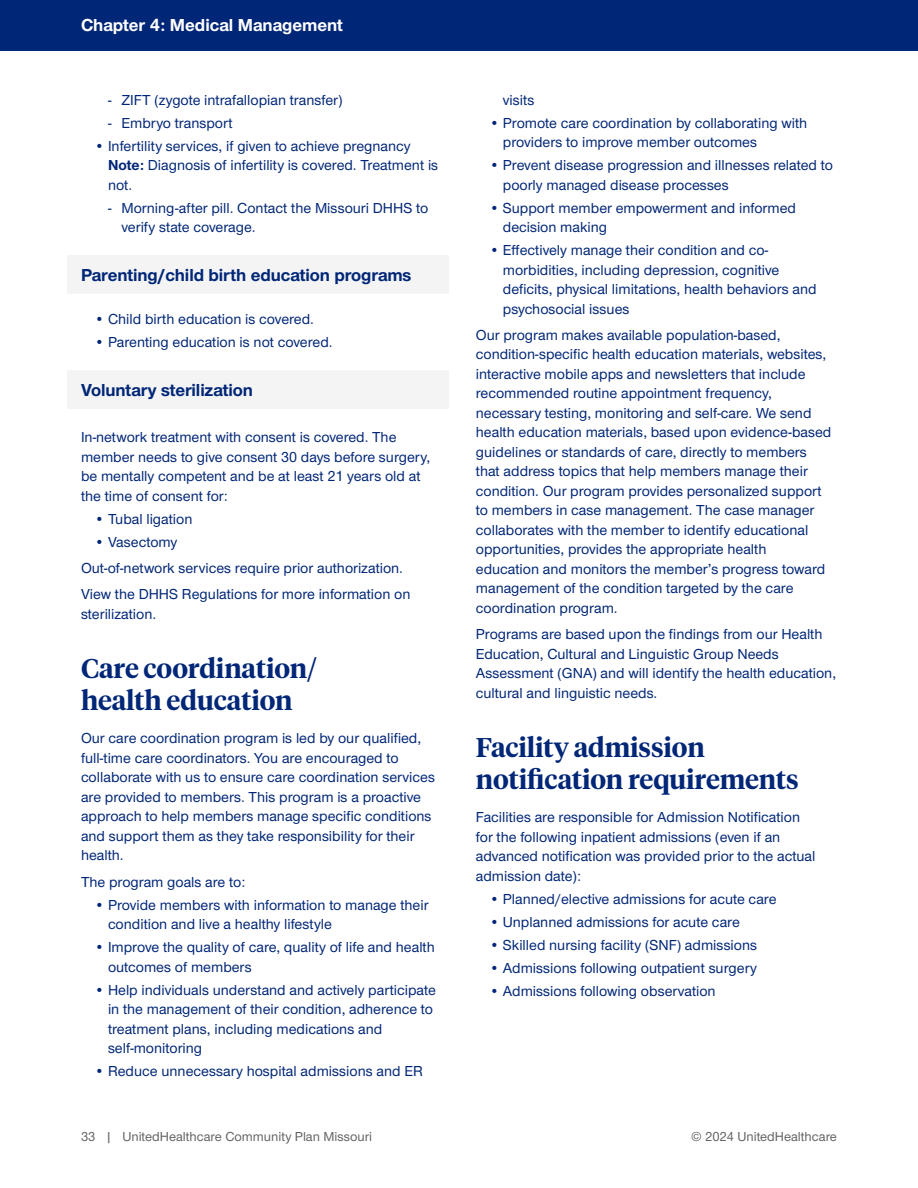
<style>
.page{position:relative;width:918px;height:1188px;background:#fff}
.page>*{position:absolute;margin:0;border:0;box-sizing:border-box;transform-origin:0 0}
.BLUE_MAIN_HEADER_NEW{font:600 27px/32.4px "UHC Serif Headline";letter-spacing:-.005em;color:#002677}
.BLUE_SUBHEAD_NEW{font:700 18px "UHC Sans";letter-spacing:-.005em;color:#002677}
.t1{font:700 18px "UHC Sans";color:#fff}
.BODY{font:500 15px/19.5px "UHC Sans";color:#002677}
.t2{font:13.5px "UHC Sans";color:#636366}
.s1{font-weight:400}
.s2{font-weight:700}
</style>
<div class="page">
<div style="left:0;top:0;width:918px;height:51px;background:#002677"></div>
<div style="left:68px;top:255px;width:381px;height:38px;background:#f4f4f4"></div>
<div style="left:68px;top:370px;width:381px;height:38px;background:#f4f4f4"></div>
<p class="t1" style="left:81px;top:13px;width:264px">Chapter 4: Medical Management</p>
<p class="BODY" style="left:108px;top:89px;width:236px"><span class="s1">-</span> ZIFT (zygote intrafallopian transfer)</p>
<p class="BODY" style="left:108px;top:112px;width:126px"><span class="s1">-</span> Embryo transport</p>
<p class="BODY" style="left:108px;top:135px;width:332px;text-indent:-14px">• Infertility services, if given to achieve pregnancy<br><span class="s2">Note:</span> Diagnosis of infertility is covered. Treatment is not.</p>
<p class="BODY" style="left:122px;top:197px;width:308px;text-indent:-14px"><span class="s1">-</span> Morning-after pill. Contact the Missouri DHHS to verify state coverage.</p>
<p class="BLUE_SUBHEAD_NEW" style="left:81px;top:263px;width:332px">Parenting/child birth education programs</p>
<p class="BODY" style="left:94px;top:309px;width:221px">• Child birth education is covered.</p>
<p class="BODY" style="left:94px;top:332px;width:239px">• Parenting education is not covered.</p>
<p class="BLUE_SUBHEAD_NEW" style="left:81px;top:377px;width:174px">Voluntary sterilization</p>
<p class="BODY" style="left:81px;top:427px;width:351px">In-network treatment with consent is covered. The member needs to give consent 30 days before surgery, be mentally competent and be at least 21 years old at the time of consent for:</p>
<p class="BODY" style="left:94px;top:508px;width:99px">• Tubal ligation</p>
<p class="BODY" style="left:94px;top:531px;width:84px">• Vasectomy</p>
<p class="BODY" style="left:81px;top:557px;width:324px">Out-of-network services require prior authorization.</p>
<p class="BODY" style="left:81px;top:584px;width:331px">View the DHHS Regulations for more information on sterilization.</p>
<p class="BLUE_MAIN_HEADER_NEW" style="left:81px;top:651px;width:238px">Care coordination/ health education</p>
<p class="BODY" style="left:81px;top:728px;width:356px">Our care coordination program is led by our qualified, full-time care coordinators. You are encouraged to collaborate with us to ensure care coordination services are provided to members. This program is a proactive approach to help members manage specific conditions and support them as they take responsibility for their health.</p>
<p class="BODY" style="left:81px;top:871px;width:166px">The program goals are to:</p>
<p class="BODY" style="left:108px;top:894px;width:322px;text-indent:-14px">• Provide members with information to manage their condition and live a healthy lifestyle</p>
<p class="BODY" style="left:108px;top:937px;width:328px;text-indent:-14px">• Improve the quality of care, quality of life and health outcomes of members</p>
<p class="BODY" style="left:108px;top:979px;width:329px;text-indent:-14px">• Help individuals understand and actively participate in the management of their condition, adherence to treatment plans, including medications and self-monitoring</p>
<p class="BODY" style="left:94px;top:1061px;width:330px">• Reduce unnecessary hospital admissions and ER</p>
<p class="BODY" style="left:503px;top:89px;width:33px">visits</p>
<p class="BODY" style="left:503px;top:112px;width:306px;text-indent:-14px">• Promote care coordination by collaborating with providers to improve member outcomes</p>
<p class="BODY" style="left:503px;top:155px;width:332px;text-indent:-14px">• Prevent disease progression and illnesses related to poorly managed disease processes</p>
<p class="BODY" style="left:503px;top:197px;width:295px;text-indent:-14px">• Support member empowerment and informed decision making</p>
<p class="BODY" style="left:503px;top:240px;width:315px;text-indent:-14px">• Effectively manage their condition and co&shy;morbidities, including depression, cognitive deficits, physical limitations, health behaviors and psychosocial issues</p>
<p class="BODY" style="left:476px;top:324px;width:357px">Our program makes available population-based, condition-specific health education materials, websites, interactive mobile apps and newsletters that include recommended routine appointment frequency, necessary testing, monitoring and self-care. We send health education materials, based upon evidence-based guidelines or standards of care, directly to members that address topics that help members manage their condition. Our program provides personalized support to members in case management. The case manager collaborates with the member to identify educational opportunities, provides the appropriate health education and monitors the member’s progress toward management of the condition targeted by the care coordination program.</p>
<p class="BODY" style="left:476px;top:624px;width:362px">Programs are based upon the findings from our Health Education, Cultural and Linguistic Group Needs Assessment (GNA) and will identify the health education, cultural and linguistic needs.</p>
<p class="BLUE_MAIN_HEADER_NEW" style="left:476px;top:730px;width:324px">Facility admission notification requirements</p>
<p class="BODY" style="left:476px;top:807px;width:341px">Facilities are responsible for Admission Notification for the following inpatient admissions (even if an advanced notification was provided prior to the actual admission date):</p>
<p class="BODY" style="left:489px;top:888px;width:289px">• Planned/elective admissions for acute care</p>
<p class="BODY" style="left:489px;top:911px;width:252px">• Unplanned admissions for acute care</p>
<p class="BODY" style="left:489px;top:934px;width:269px">• Skilled nursing facility (SNF) admissions</p>
<p class="BODY" style="left:489px;top:958px;width:269px">• Admissions following outpatient surgery</p>
<p class="BODY" style="left:489px;top:981px;width:228px">• Admissions following observation</p>
<p class="t2" style="left:81px;top:1128px;width:293px">33 | UnitedHealthcare Community Plan Missouri</p>
<p class="t2" style="left:691px;top:1128px;width:147px">© 2024 UnitedHealthcare</p>
</div>
